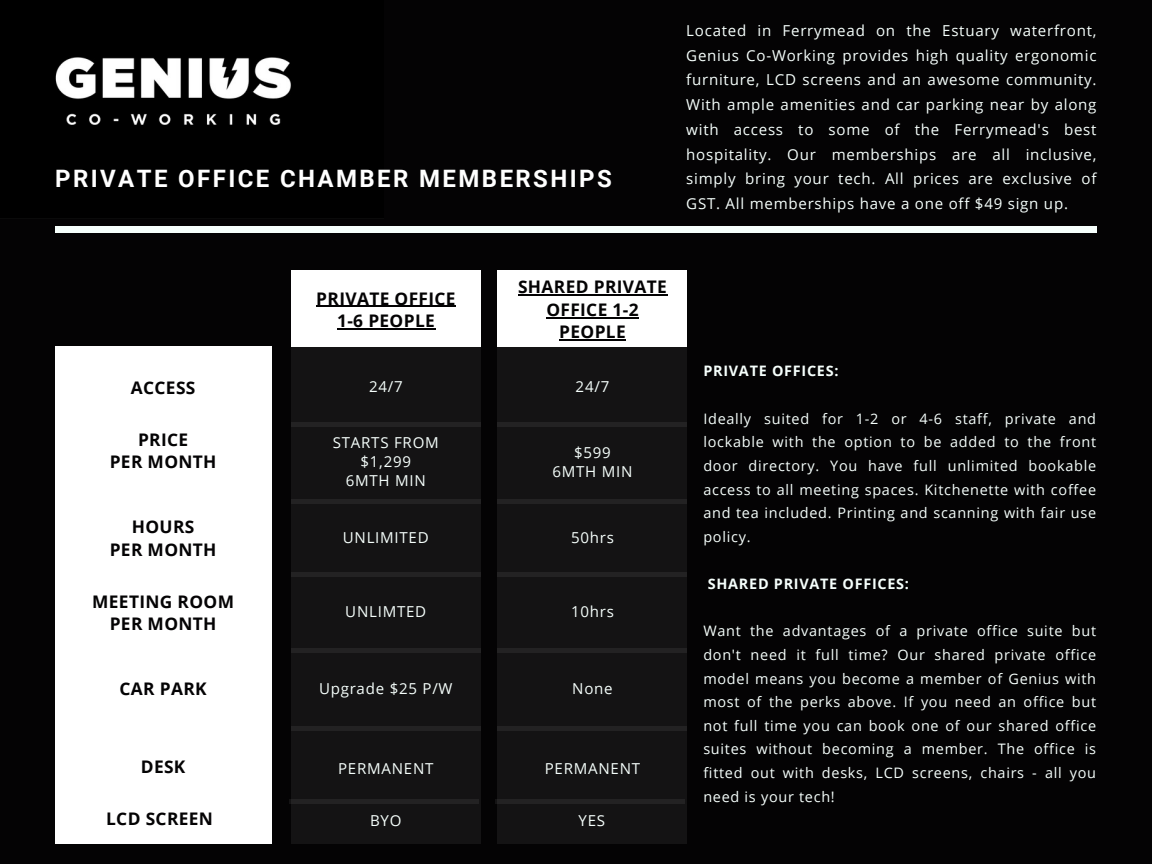
<style>
.page{position:relative;width:1152px;height:864px;background:#040304}
.page>*{position:absolute;margin:0;border:0;box-sizing:border-box;transform-origin:0 0}
.t1{font:700 24px "Roboto";letter-spacing:.1em;color:#fff}
.t2{font:700 17.4px/22.5px "Open Sans";letter-spacing:.02em;color:#040304;text-align:center}
.t3{font:15.15px/24.8px "Open Sans";letter-spacing:.05em;color:#f6fffc;text-align:center}
.t4{font:14.4px/23.7px "Open Sans";letter-spacing:.05em;color:#f6fffc;text-align:justify}
.t5{font:700 14.4px "Open Sans";letter-spacing:.05em;color:#f6fffc}
</style>
<div class="page">
<div style="left:497px;top:270px;width:189px;height:77px;background:#fff"></div>
<div style="left:497px;top:346px;width:189px;height:497px;background:#141314"></div>
<div style="left:497px;top:422px;width:189px;height:5px;background:#232223"></div>
<hr style="left:497px;top:499px;width:189px;height:4px;background:#232223">
<div style="left:497px;top:572px;width:189px;height:5px;background:#232223"></div>
<hr style="left:497px;top:648px;width:189px;height:4px;background:#232223">
<hr style="left:497px;top:726px;width:189px;height:4px;background:#232223">
<div style="left:292px;top:270px;width:189px;height:77px;background:#fff"></div>
<div style="left:292px;top:346px;width:189px;height:497px;background:#141314"></div>
<div style="left:292px;top:422px;width:189px;height:5px;background:#232223"></div>
<hr style="left:292px;top:499px;width:189px;height:4px;background:#232223">
<div style="left:292px;top:572px;width:189px;height:5px;background:#232223"></div>
<hr style="left:291px;top:648px;width:189px;height:4px;background:#232223">
<hr style="left:291px;top:726px;width:189px;height:4px;background:#232223">
<div style="left:56px;top:226px;width:1041px;height:6px;background:#f6fffc"></div>
<div style="left:55px;top:346px;width:216px;height:497px;background:#fff"></div>
<img style="left:55px;top:57px;width:236px;height:68px">
<hr style="left:518px;top:294px;width:149px;height:2px;background:#040304">
<hr style="left:546px;top:317px;width:93px;height:1px;background:#040304">
<hr style="left:559px;top:339px;width:67px;height:2px;background:#040304">
<hr style="left:316px;top:306px;width:140px;height:1px;background:#040304">
<hr style="left:337px;top:328px;width:98px;height:1px;background:#040304">
<hr style="left:496px;top:800px;width:189px;height:4px;background:#232223">
<hr style="left:289px;top:800px;width:190px;height:4px;background:#232223">
<p class="t1" style="left:55px;top:165px;width:558px">PRIVATE OFFICE CHAMBER MEMBERSHIPS</p>
<p class="t3" style="left:686px;top:18px;width:412px;text-align:justify">Located in Ferrymead on the Estuary waterfront, Genius Co-Working provides high quality ergonomic furniture, LCD screens and an awesome community.<br>With ample amenities and car parking near by along with access to some of the Ferrymead's best hospitality. Our memberships are all inclusive, simply bring your tech. All prices are exclusive of GST. All memberships have a one off $49 sign up.</p>
<p class="t2" style="left:131px;top:376px;width:66px">ACCESS</p>
<h4 class="t2" style="left:110px;top:428px;width:108px">PRICE<br>PER MONTH</h4>
<h4 class="t2" style="left:110px;top:515px;width:108px">HOURS<br>PER MONTH</h4>
<h2 class="t2" style="left:92px;top:590px;width:143px">MEETING ROOM<br>PER MONTH</h2>
<p class="t2" style="left:120px;top:677px;width:89px">CAR PARK</p>
<h4 class="t2" style="left:141px;top:755px;width:46px">DESK</h4>
<h2 class="t2" style="left:316px;top:287px;width:141px">PRIVATE OFFICE<br>1-6 PEOPLE</h2>
<h1 class="t2" style="left:518px;top:275px;width:150px">SHARED PRIVATE<br>OFFICE 1-2<br>PEOPLE</h1>
<h2 class="t3" style="left:369px;top:374px;width:35px">24/7</h2>
<p class="t3" style="left:576px;top:374px;width:35px">24/7</p>
<h2 class="t3" style="left:333px;top:433px;width:108px;line-height:19.2px">STARTS FROM $1,299<br>6MTH MIN</h2>
<h2 class="t3" style="left:552px;top:442px;width:82px;line-height:19.2px">$599<br>6MTH MIN</h2>
<p class="t3" style="left:343px;top:525px;width:87px">UNLIMITED</p>
<h2 class="t3" style="left:571px;top:525px;width:44px">50hrs</h2>
<h4 class="t3" style="left:345px;top:599px;width:83px">UNLIMTED</h4>
<h2 class="t3" style="left:571px;top:599px;width:44px">10hrs</h2>
<h4 class="t3" style="left:319px;top:676px;width:135px">Upgrade $25 P/W</h4>
<h2 class="t3" style="left:572px;top:676px;width:42px">None</h2>
<h4 class="t3" style="left:338px;top:756px;width:97px">PERMANENT</h4>
<h2 class="t3" style="left:545px;top:756px;width:97px">PERMANENT</h2>
<p class="t2" style="left:106px;top:807px;width:108px">LCD SCREEN</p>
<h4 class="t3" style="left:370px;top:808px;width:33px">BYO</h4>
<h4 class="t3" style="left:579px;top:808px;width:28px">YES</h4>
<h3 class="t5" style="left:703px;top:361px;width:137px">PRIVATE OFFICES:</h3>
<p class="t4" style="left:703px;top:406px;width:394px">Ideally suited for 1-2 or 4-6 staff, private and lockable with the option to be added to the front door directory. You have full unlimited bookable access to all meeting spaces. Kitchenette with coffee and tea included. Printing and scanning with fair use policy.</p>
<h3 class="t5" style="left:708px;top:574px;width:203px">SHARED PRIVATE OFFICES:</h3>
<p class="t4" style="left:703px;top:619px;width:394px">Want the advantages of a private office suite but don't need it full time? Our shared private office model means you become a member of Genius with most of the perks above. If you need an office but not full time you can book one of our shared office suites without becoming a member. The office is fitted out with desks, LCD screens, chairs - all you need is your tech!</p>
</div>
